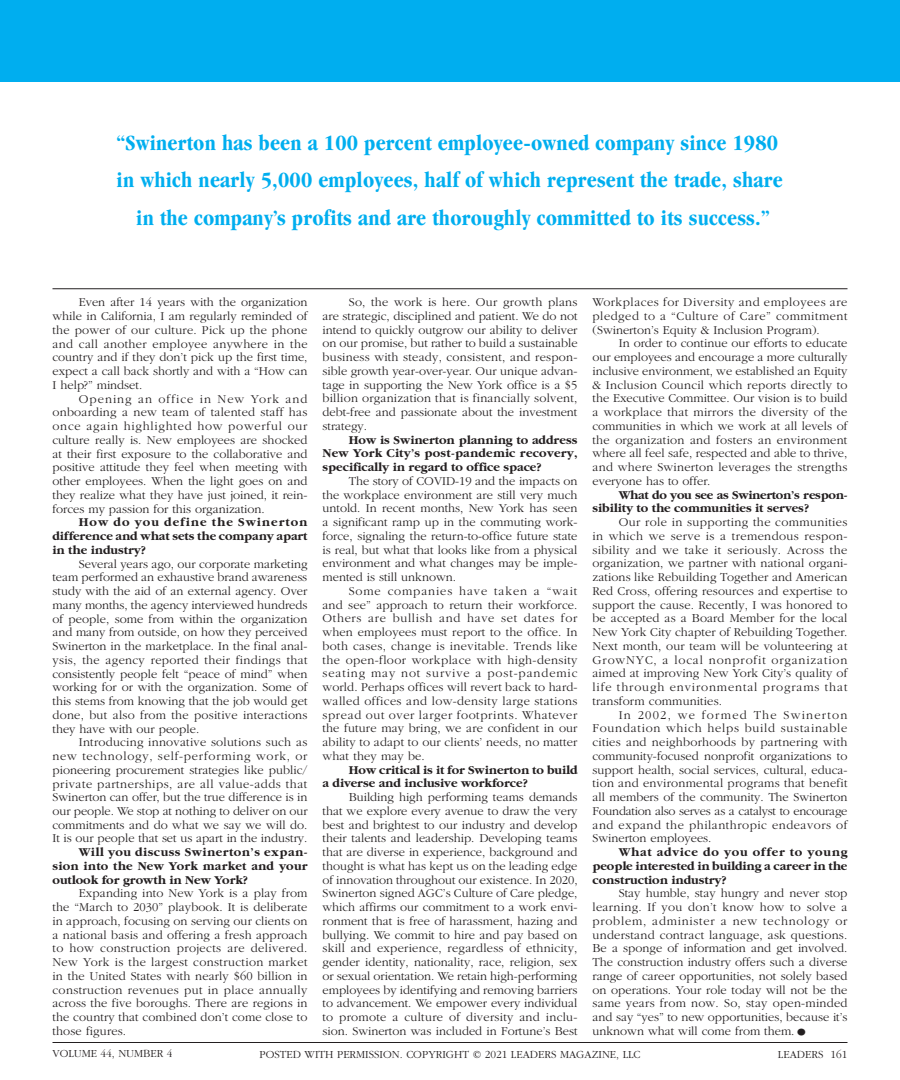
<style>
.page{position:relative;width:900px;height:1080px;background:#fff}
.page>*{position:absolute;margin:0;border:0;box-sizing:border-box;transform-origin:0 0}
.t1{font:700 condensed 22.5px/37.5px "Garamond";letter-spacing:.01em;color:#00aeef;text-align:center}
.t2{font:300 12.5px/13.8px "Garamond";color:#231f20;text-align:justify}
.t3{font:700 12.5px/13.8px "Garamond";color:#231f20;text-align:justify}
.t4{font:300 11.25px "Garamond";color:#231f20}
.s1{font-size:22.5px}
</style>
<div class="page">
<div style="left:0;top:0;width:900px;height:81px;background:#00aeef"></div>
<hr style="left:52px;top:288px;width:796px;height:1px;background:#231f20">
<hr style="left:52px;top:1042px;width:796px;height:1px;background:#231f20">
<h1 class="t1" style="left:117px;top:124px;width:668px">“Swinerton has been a 100 percent employee-owned company since 1980 in which nearly 5,000 employees, half of which represent the trade, share in the company’s profits and are thoroughly committed to its success.”</h1>
<p class="t2" style="left:52px;top:296px;width:257px;text-indent:26px">Even after 14 years with the organization while in California, I am regularly reminded of the power of our culture. Pick up the phone and call another employee anywhere in the country and if they don’t pick up the first time, expect a call back shortly and with a “How can I help?” mindset.</p>
<p class="t2" style="left:52px;top:392px;width:257px;text-indent:26px">Opening an office in New York and onboarding a new team of talented staff has once again highlighted how powerful our culture really is. New employees are shocked at their first exposure to the collaborative and positive attitude they feel when meeting with other employees. When the light goes on and they realize what they have just joined, it rein&shy;forces my passion for this organization.</p>
<p class="t3" style="left:52px;top:516px;width:257px;text-indent:26px">How do you define the Swinerton difference and what sets the company apart in the industry?</p>
<p class="t2" style="left:52px;top:557px;width:257px;text-indent:26px">Several years ago, our corporate marketing team performed an exhaustive brand awareness study with the aid of an external agency. Over many months, the agency interviewed hundreds of people, some from within the organization and many from outside, on how they perceived Swinerton in the marketplace. In the final anal&shy;ysis, the agency reported their findings that consistently people felt “peace of mind” when working for or with the organization. Some of this stems from knowing that the job would get done, but also from the positive interactions they have with our people.</p>
<p class="t2" style="left:52px;top:736px;width:257px;text-indent:26px">Introducing innovative solutions such as new technology, self-performing work, or pioneering procurement strategies like public/ private partnerships, are all value-adds that Swinerton can offer, but the true difference is in our people. We stop at nothing to deliver on our commitments and do what we say we will do.<br>It is our people that set us apart in the industry.</p>
<p class="t3" style="left:52px;top:846px;width:257px;text-indent:26px">Will you discuss Swinerton’s expan&shy;sion into the New York market and your outlook for growth in New York?</p>
<p class="t2" style="left:52px;top:887px;width:257px;text-indent:26px">Expanding into New York is a play from the “March to 2030” playbook. It is deliberate in approach, focusing on serving our clients on a national basis and offering a fresh approach to how construction projects are delivered.<br>New York is the largest construction market in the United States with nearly $60 billion in construction revenues put in place annually across the five boroughs. There are regions in the country that combined don’t come close to those figures.</p>
<p class="t2" style="left:322px;top:296px;width:257px;text-indent:26px">So, the work is here. Our growth plans are strategic, disciplined and patient. We do not intend to quickly outgrow our ability to deliver on our promise, but rather to build a sustainable business with steady, consistent, and respon&shy;sible growth year-over-year. Our unique advan&shy;tage in supporting the New York office is a $5 billion organization that is financially solvent, debt-free and passionate about the investment strategy.</p>
<p class="t3" style="left:322px;top:433px;width:257px;text-indent:26px">How is Swinerton planning to address New York City’s post-pandemic recovery, specifically in regard to office space?</p>
<p class="t2" style="left:322px;top:474px;width:257px;text-indent:26px">The story of COVID-19 and the impacts on the workplace environment are still very much untold. In recent months, New York has seen a significant ramp up in the commuting work&shy;force, signaling the return-to-office future state is real, but what that looks like from a physical environment and what changes may be imple&shy;mented is still unknown.</p>
<p class="t2" style="left:322px;top:584px;width:257px;text-indent:26px">Some companies have taken a “wait and see” approach to return their workforce.<br>Others are bullish and have set dates for when employees must report to the office. In both cases, change is inevitable. Trends like the open-floor workplace with high-density seating may not survive a post-pandemic world. Perhaps offices will revert back to hard&shy;walled offices and low-density large stations spread out over larger footprints. Whatever the future may bring, we are confident in our ability to adapt to our clients’ needs, no matter what they may be.</p>
<p class="t3" style="left:322px;top:763px;width:257px;text-indent:26px">How critical is it for Swinerton to build a diverse and inclusive workforce?</p>
<p class="t2" style="left:322px;top:791px;width:257px;text-indent:26px">Building high performing teams demands that we explore every avenue to draw the very best and brightest to our industry and develop their talents and leadership. Developing teams that are diverse in experience, background and thought is what has kept us on the leading edge of innovation throughout our existence. In 2020, Swinerton signed AGC’s Culture of Care pledge, which affirms our commitment to a work envi&shy;ronment that is free of harassment, hazing and bullying. We commit to hire and pay based on skill and experience, regardless of ethnicity, gender identity, nationality, race, religion, sex or sexual orientation. We retain high-performing employees by identifying and removing barriers to advancement. We empower every individual to promote a culture of diversity and inclu&shy;sion. Swinerton was included in Fortune’s Best</p>
<p class="t2" style="left:592px;top:296px;width:257px">Workplaces for Diversity and employees are pledged to a “Culture of Care” commitment (Swinerton’s Equity &amp; Inclusion Program).</p>
<p class="t2" style="left:592px;top:337px;width:257px;text-indent:26px">In order to continue our efforts to educate our employees and encourage a more culturally inclusive environment, we established an Equity &amp; Inclusion Council which reports directly to the Executive Committee. Our vision is to build a workplace that mirrors the diversity of the communities in which we work at all levels of the organization and fosters an environment where all feel safe, respected and able to thrive, and where Swinerton leverages the strengths everyone has to offer.</p>
<p class="t3" style="left:592px;top:488px;width:257px;text-indent:26px">What do you see as Swinerton’s respon&shy;sibility to the communities it serves?</p>
<p class="t2" style="left:592px;top:516px;width:257px;text-indent:26px">Our role in supporting the communities in which we serve is a tremendous respon&shy;sibility and we take it seriously. Across the organization, we partner with national organi&shy;zations like Rebuilding Together and American Red Cross, offering resources and expertise to support the cause. Recently, I was honored to be accepted as a Board Member for the local New York City chapter of Rebuilding Together.<br>Next month, our team will be volunteering at GrowNYC, a local nonprofit organization aimed at improving New York City’s quality of life through environmental programs that transform communities.</p>
<p class="t2" style="left:592px;top:708px;width:257px;text-indent:26px">In 2002, we formed The Swinerton Foundation which helps build sustainable cities and neighborhoods by partnering with community-focused nonprofit organizations to support health, social services, cultural, educa&shy;tion and environmental programs that benefit all members of the community. The Swinerton Foundation also serves as a catalyst to encourage and expand the philanthropic endeavors of Swinerton employees.</p>
<p class="t3" style="left:592px;top:846px;width:257px;text-indent:26px">What advice do you offer to young people interested in building a career in the construction industry?</p>
<p class="t2" style="left:592px;top:887px;width:257px;text-indent:26px">Stay humble, stay hungry and never stop learning. If you don’t know how to solve a problem, administer a new technology or understand contract language, ask questions.<br>Be a sponge of information and get involved.<br>The construction industry offers such a diverse range of career opportunities, not solely based on operations. Your role today will not be the same years from now. So, stay open-minded and say “yes” to new opportunities, because it’s unknown what will come from them.<span class="s1">•</span></p>
<p class="t4" style="left:52px;top:1048px;width:121px">VOLUME 44, NUMBER 4</p>
<p class="t4" style="left:259px;top:1048px;width:383px">POSTED WITH PERMISSION. COPYRIGHT © 2021 LEADERS MAGAZINE, LLC</p>
<p class="t4" style="left:778px;top:1048px;width:71px">LEADERS 161</p>
</div>
